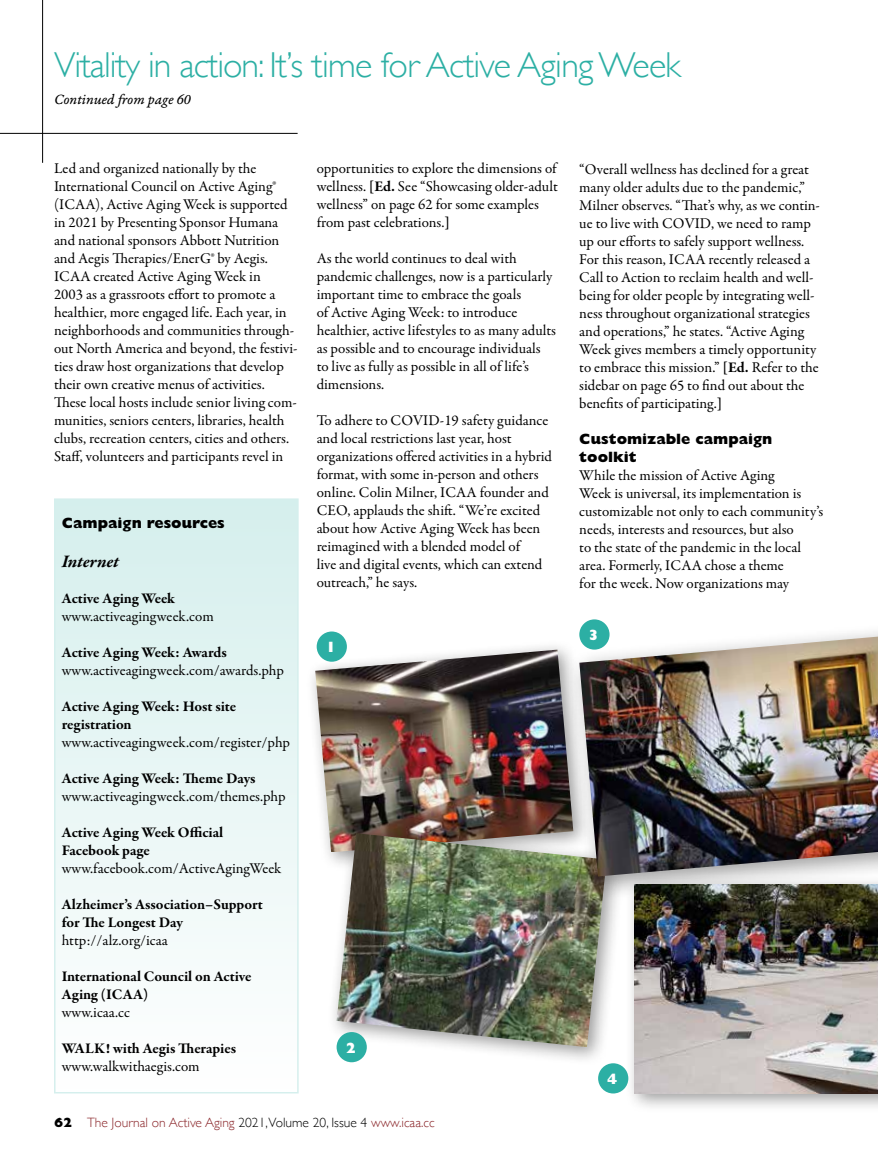
<style>
.page{position:relative;width:878px;height:1161px;background:#fff}
.page>*{position:absolute;margin:0;border:0;box-sizing:border-box;transform-origin:0 0}
.t1{font:300 36px "Gill Sans";letter-spacing:-.03em;color:#2cafa4}
.t2{font:italic 700 18px "Garamond Premr Pro";letter-spacing:-.01em;color:#000}
.t3{font:15px/18px "Garamond Premr Pro";color:#000}
.t4{font:700 15px/18px "Garamond Premr Pro";letter-spacing:-.01em;color:#000}
.t5{font:800 15px/18px "Gill Sans";color:#000}
.t6{font:15px "Garamond Premr Pro It Capt";letter-spacing:-.005em;color:#000}
.t7{font:800 15px "Gill Sans";color:#fff}
.t8{font:300 13.5px "Gill Sans";color:#8a2529}
.s1{font-weight:700}
.s2{font-weight:800;color:#000}
.s3{color:#000}
</style>
<div class="page">
<hr style="left:0;top:133px;width:297px;height:1px;background:#000">
<hr style="left:42px;top:0;width:1px;height:163px;background:#000">
<div style="left:55px;top:499px;width:243px;height:594px;background:linear-gradient(to bottom,#d5efed,#fefeff)"></div>
<img style="left:315px;top:650px;width:251px;height:199px">
<div style="left:327px;top:824px;width:299px;height:242px;background:#000;opacity:.4"></div>
<img style="left:336px;top:833px;width:270px;height:214px">
<div style="left:566px;top:612px;width:312px;height:290px;background:#000;opacity:.4"></div>
<img style="left:579px;top:637px;width:299px;height:239px">
<div style="left:624px;top:874px;width:254px;height:239px;background:#000;opacity:.4"></div>
<img style="left:635px;top:885px;width:243px;height:209px">
<div style="left:317px;top:632px;width:30px;height:30px;background:#2cafa4;border-radius:50%"></div>
<div style="left:336px;top:1032px;width:31px;height:30px;background:#2cafa4;border-radius:50%"></div>
<div style="left:598px;top:1063px;width:30px;height:31px;background:#2cafa4;border-radius:50%"></div>
<div style="left:579px;top:619px;width:30px;height:31px;background:#2cafa4;border-radius:50%"></div>
<h1 class="t1" style="left:54px;top:36px;width:628px">Vitality in action: It’s time for Active Aging Week</h1>
<p class="t6" style="left:54px;top:90px;width:138px">Continued from page 60</p>
<p class="t3" style="left:54px;top:160px;width:245px">Led and organized nationally by the International Council on Active Aging® (ICAA), Active Aging Week is supported in 2021 by Presenting Sponsor Humana and national sponsors Abbott Nutrition and Aegis Therapies/EnerG® by Aegis.<br>ICAA created Active Aging Week in<br>2003 as a grassroots effort to promote a healthier, more engaged life. Each year, in neighborhoods and communities through&shy;out North America and beyond, the festivi&shy;ties draw host organizations that develop their own creative menus of activities.<br>These local hosts include senior living com&shy;munities, seniors centers, libraries, health clubs, recreation centers, cities and others.<br>Staff, volunteers and participants revel in</p>
<p class="t3" style="left:316px;top:160px;width:243px">opportunities to explore the dimensions of wellness. <span class="s1">[Ed.</span> See “Showcasing older-adult wellness” on page 62 for some examples from past celebrations.<span class="s1">]</span></p>
<p class="t3" style="left:316px;top:250px;width:241px">As the world continues to deal with pandemic challenges, now is a particularly important time to embrace the goals<br>of Active Aging Week: to introduce healthier, active lifestyles to as many adults as possible and to encourage individuals to live as fully as possible in all of life’s dimensions.</p>
<p class="t3" style="left:316px;top:412px;width:237px">To adhere to COVID-19 safety guidance and local restrictions last year, host organizations offered activities in a hybrid format, with some in-person and others online. Colin Milner, ICAA founder and CEO, applauds the shift. “We’re excited about how Active Aging Week has been reimagined with a blended model of<br>live and digital events, which can extend outreach,” he says.</p>
<p class="t5" style="left:62px;top:514px;width:164px">Campaign resources</p>
<p class="t2" style="left:62px;top:551px;width:59px">Internet</p>
<p class="t4" style="left:62px;top:590px;width:115px">Active Aging Week</p>
<p class="t3" style="left:62px;top:608px;width:153px">www.activeagingweek.com</p>
<p class="t4" style="left:62px;top:644px;width:167px">Active Aging Week: Awards</p>
<p class="t3" style="left:62px;top:662px;width:224px">www.activeagingweek.com/awards.php</p>
<p class="t4" style="left:62px;top:698px;width:176px">Active Aging Week: Host site registration</p>
<p class="t3" style="left:62px;top:734px;width:230px">www.activeagingweek.com/register/php</p>
<p class="t4" style="left:62px;top:770px;width:195px">Active Aging Week: Theme Days</p>
<p class="t3" style="left:62px;top:788px;width:225px">www.activeagingweek.com/themes.php</p>
<p class="t4" style="left:62px;top:824px;width:163px">Active Aging Week Official<br>Facebook page</p>
<p class="t3" style="left:62px;top:860px;width:221px">www.facebook.com/ActiveAgingWeek</p>
<p class="t4" style="left:62px;top:896px;width:202px">Alzheimer’s Association–Support for The Longest Day</p>
<p class="t3" style="left:62px;top:932px;width:107px">http://alz.org/icaa</p>
<p class="t4" style="left:62px;top:968px;width:191px">International Council on Active<br>Aging (ICAA)</p>
<p class="t3" style="left:62px;top:1004px;width:70px">www.icaa.cc</p>
<p class="t4" style="left:62px;top:1040px;width:176px">WALK! with Aegis Therapies</p>
<p class="t3" style="left:62px;top:1058px;width:139px">www.walkwithaegis.com</p>
<p class="t7" style="left:326px;top:638px;width:12px">1</p>
<p class="t7" style="left:346px;top:1039px;width:12px">2</p>
<p class="t8" style="left:54px;top:1111px;width:382px"><span class="s2">62</span> The Journal on Active Aging <span class="s3">2021,Volume 20, Issue 4</span> www.icaa.cc</p>
<p class="t3" style="left:579px;top:160px;width:242px">“Overall wellness has declined for a great many older adults due to the pandemic,” Milner observes. “That’s why, as we contin&shy;ue to live with COVID, we need to ramp up our efforts to safely support wellness.<br>For this reason, ICAA recently released a Call to Action to reclaim health and well&shy;being for older people by integrating well&shy;ness throughout organizational strategies and operations,” he states. “Active Aging Week gives members a timely opportunity to embrace this mission.” <span class="s1">[Ed.</span> Refer to the sidebar on page 65 to find out about the benefits of participating.<span class="s1">]</span></p>
<p class="t5" style="left:579px;top:430px;width:195px">Customizable campaign toolkit</p>
<p class="t3" style="left:579px;top:466px;width:245px">While the mission of Active Aging<br>Week is universal, its implementation is customizable not only to each community’s needs, interests and resources, but also<br>to the state of the pandemic in the local area. Formerly, ICAA chose a theme<br>for the week. Now organizations may</p>
<p class="t7" style="left:588px;top:626px;width:12px">3</p>
<p class="t7" style="left:607px;top:1070px;width:12px">4</p>
</div>
